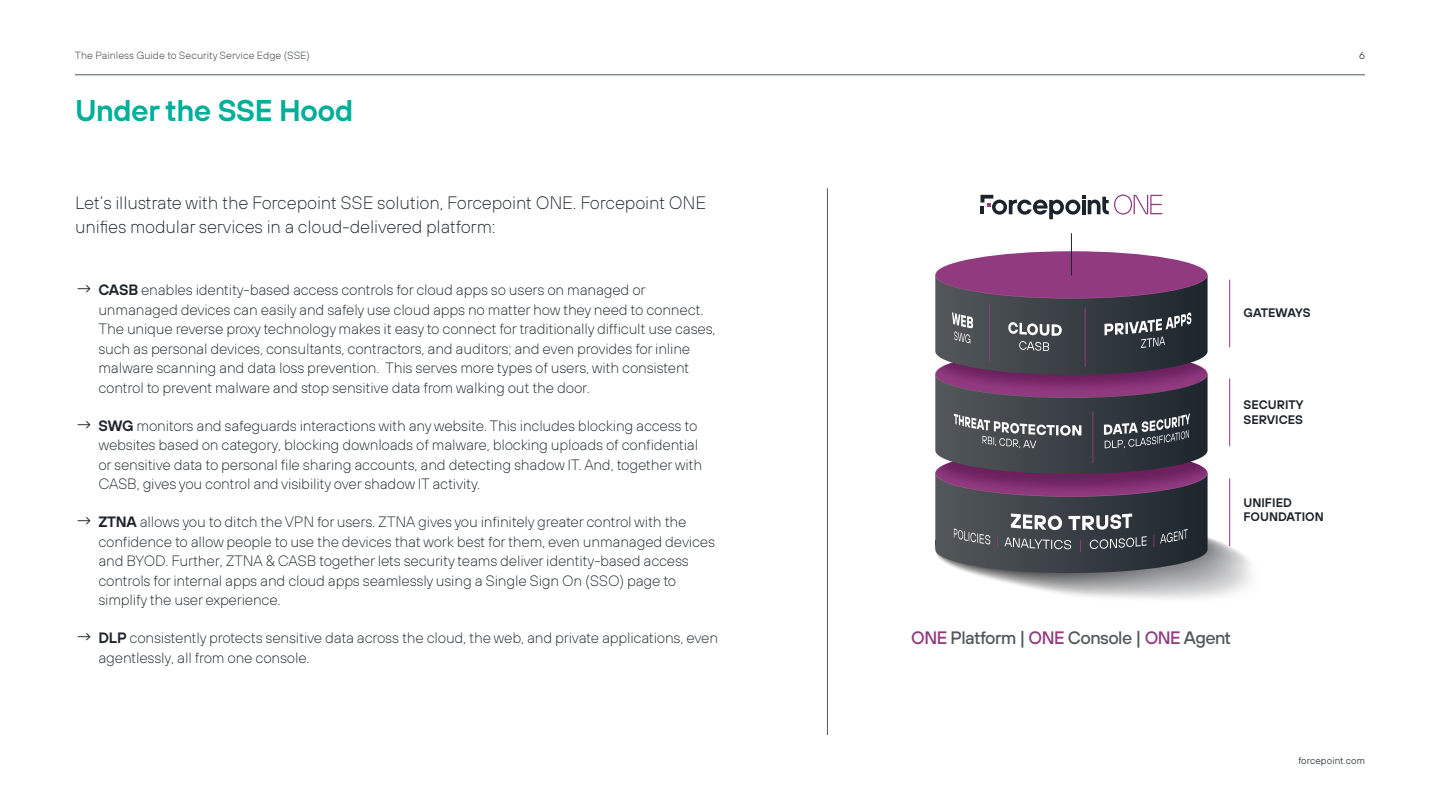
<style>
.page{position:relative;width:1440px;height:810px;background:#fff}
.page>*{position:absolute;margin:0;border:0;box-sizing:border-box;transform-origin:0 0}
.t1{font:600 30px "FP Sans";letter-spacing:-.02em;color:#00af9a}
.t2{font:200 18px/24px "FP Sans";letter-spacing:-.01em;color:#1d252c}
.t3{font:500 18px "FP Sans";letter-spacing:-.03em;color:#53575a}
.t4{font:200 15px/19.5px "FP Sans";letter-spacing:-.015em;color:#1d252c}
.t5{font:600 12.38px/14.9px "FP Sans";color:#1d252c}
.t6{font:300 10.5px "FP Sans";color:#53575a}
.t7{font:300 10.5px "FP Sans";color:#1d252c}
.t8{font:300 9.75px "FP Sans";letter-spacing:.01em;color:#1d252c}
.s1{font-weight:300;font-size:18px}
.s2{font-weight:600}
.s3{color:#923a80}
</style>
<div class="page">
<hr style="left:827px;top:188px;width:1px;height:547px;background:#53575a">
<hr style="left:75px;top:75px;width:1290px;height:1px;background:#53575a">
<svg style="left:981px;top:195px;width:181px;height:24px"></svg>
<div style="left:935px;top:251px;width:273px;height:48px;background:#913a80;border-radius:50%"></div>
<svg style="left:935px;top:258px;width:316px;height:341px"></svg>
<hr style="left:1071px;top:234px;width:1px;height:41px;background:#1d252c">
<p class="t6" style="left:75px;top:49px;width:237px">The Painless Guide to Security Service Edge (SSE)</p>
<p class="t7" style="left:1359px;top:49px;width:7px">6</p>
<h1 class="t1" style="left:75px;top:91px;width:280px">Under the SSE Hood</h1>
<p class="t2" style="left:75px;top:191px;width:633px">Let’s illustrate with the Forcepoint SSE solution, Forcepoint ONE. Forcepoint ONE unifies modular services in a cloud-delivered platform:</p>
<p class="t4" style="left:98px;top:280px;width:619px;text-indent:-23px"><span class="s1">→</span> <span class="s2">CASB</span> enables identity-based access controls for cloud apps so users on managed or unmanaged devices can easily and safely use cloud apps no matter how they need to connect.<br>The unique reverse proxy technology makes it easy to connect for traditionally difficult use cases, such as personal devices, consultants, contractors, and auditors; and even provides for inline malware scanning and data loss prevention. This serves more types of users, with consistent control to prevent malware and stop sensitive data from walking out the door.</p>
<p class="t4" style="left:98px;top:416px;width:605px;text-indent:-23px"><span class="s1">→</span> <span class="s2">SWG</span> monitors and safeguards interactions with any website. This includes blocking access to websites based on category, blocking downloads of malware, blocking uploads of confidential or sensitive data to personal file sharing accounts, and detecting shadow IT. And, together with CASB, gives you control and visibility over shadow IT activity.</p>
<p class="t4" style="left:98px;top:512px;width:618px;text-indent:-23px"><span class="s1">→</span> <span class="s2">ZTNA</span> allows you to ditch the VPN for users. ZTNA gives you infinitely greater control with the confidence to allow people to use the devices that work best for them, even unmanaged devices and BYOD. Further, ZTNA &amp; CASB together lets security teams deliver identity-based access controls for internal apps and cloud apps seamlessly using a Single Sign On (SSO) page to simplify the user experience.</p>
<p class="t4" style="left:98px;top:628px;width:621px;text-indent:-23px"><span class="s1">→</span> <span class="s2">DLP</span> consistently protects sensitive data across the cloud, the web, and private applications, even agentlessly, all from one console.</p>
<p class="t5" style="left:1244px;top:305px;width:69px">GATEWAYS</p>
<p class="t5" style="left:1244px;top:397px;width:62px">SECURITY<br>SERVICES</p>
<p class="t5" style="left:1244px;top:494px;width:82px">UNIFIED<br>FOUNDATION</p>
<p class="t3" style="left:911px;top:626px;width:321px"><span class="s3">ONE</span> Platform | <span class="s3">ONE</span> Console | <span class="s3">ONE</span> Agent</p>
<p class="t8" style="left:1298px;top:755px;width:68px">forcepoint.com</p>
</div>
